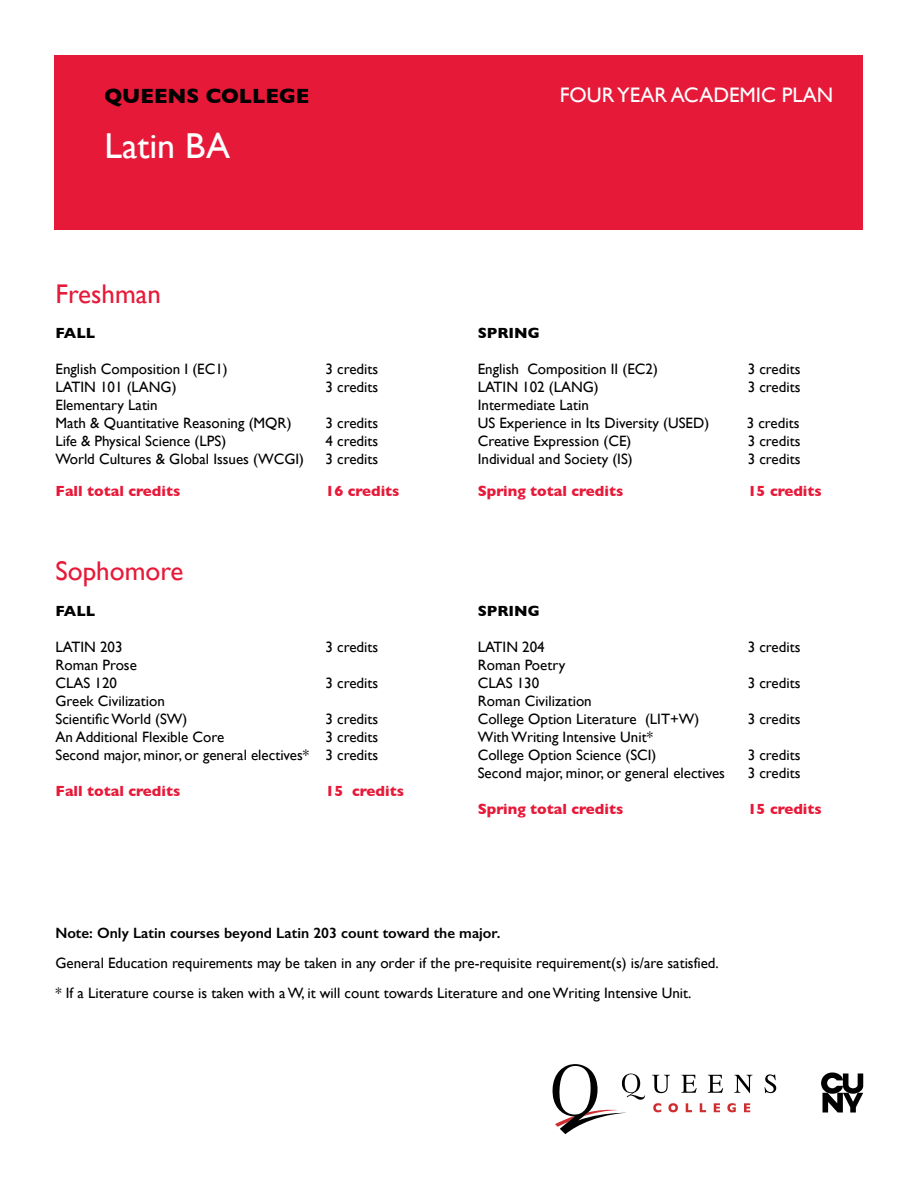
<style>
.page{position:relative;width:918px;height:1188px;background:#fff}
.page>*{position:absolute;margin:0;border:0;box-sizing:border-box;transform-origin:0 0}
.t1{font:36px "Gill Sans";color:#fff}
.t2{font:27px "Gill Sans";color:#e71939}
.t3{font:21px "Gill Sans";color:#fff}
.t4{font:700 21px "Gill Sans";color:#000}
.t5{font:15px/18px "Gill Sans";color:#000101}
.t6{font:15px/30px "Gill Sans";color:#000}
.t7{font:700 15px "Gill Sans";color:#e71939}
.t8{font:600 15px "Gill Sans";color:#000}
.t9{font:700 15px "Gill Sans";color:#000101}
</style>
<div class="page">
<div style="left:55px;top:55px;width:808px;height:175px;background:#e71939"></div>
<svg style="left:653px;top:1103px;width:8px;height:9px"></svg>
<svg style="left:668px;top:1103px;width:10px;height:9px"></svg>
<svg style="left:686px;top:1103px;width:6px;height:9px"></svg>
<svg style="left:700px;top:1103px;width:6px;height:9px"></svg>
<svg style="left:714px;top:1103px;width:6px;height:9px"></svg>
<svg style="left:727px;top:1103px;width:9px;height:9px"></svg>
<svg style="left:744px;top:1103px;width:6px;height:9px"></svg>
<svg style="left:652px;top:1075px;width:18px;height:18px"></svg>
<svg style="left:681px;top:1075px;width:16px;height:18px"></svg>
<svg style="left:708px;top:1075px;width:15px;height:18px"></svg>
<svg style="left:734px;top:1075px;width:19px;height:18px"></svg>
<svg style="left:765px;top:1074px;width:11px;height:19px"></svg>
<svg style="left:552px;top:1064px;width:93px;height:70px"></svg>
<svg style="left:821px;top:1073px;width:42px;height:40px"></svg>
<h3 class="t4" style="left:104px;top:79px;width:207px">QUEENS COLLEGE</h3>
<h1 class="t1" style="left:104px;top:125px;width:127px">Latin BA</h1>
<h3 class="t3" style="left:560px;top:82px;width:275px">FOUR YEAR ACADEMIC PLAN</h3>
<h2 class="t2" style="left:56px;top:278px;width:107px">Freshman</h2>
<p class="t9" style="left:56px;top:321px;width:41px">FALL</p>
<p class="t5" style="left:56px;top:359px;width:174px">English Composition I (EC1)</p>
<p class="t5" style="left:326px;top:359px;width:54px">3 credits</p>
<p class="t5" style="left:56px;top:377px;width:123px">LATIN 101 (LANG)</p>
<p class="t5" style="left:326px;top:377px;width:54px">3 credits</p>
<p class="t5" style="left:56px;top:395px;width:238px">Elementary Latin<br>Math &amp; Quantitative Reasoning (MQR)</p>
<p class="t5" style="left:326px;top:413px;width:54px">3 credits</p>
<p class="t9" style="left:478px;top:321px;width:64px">SPRING</p>
<p class="t5" style="left:478px;top:359px;width:182px">English Composition II (EC2)</p>
<p class="t5" style="left:748px;top:359px;width:54px">3 credits</p>
<p class="t5" style="left:478px;top:377px;width:123px">LATIN 102 (LANG)</p>
<p class="t5" style="left:748px;top:377px;width:54px">3 credits</p>
<p class="t5" style="left:478px;top:395px;width:233px">Intermediate Latin<br>US Experience in Its Diversity (USED)</p>
<p class="t5" style="left:747px;top:413px;width:54px">3 credits</p>
<p class="t5" style="left:56px;top:431px;width:172px">Life &amp; Physical Science (LPS)</p>
<p class="t5" style="left:326px;top:431px;width:54px">4 credits</p>
<p class="t5" style="left:56px;top:449px;width:250px">World Cultures &amp; Global Issues (WCGI)</p>
<p class="t5" style="left:326px;top:449px;width:54px">3 credits</p>
<p class="t7" style="left:56px;top:479px;width:126px">Fall total credits</p>
<p class="t7" style="left:326px;top:479px;width:76px">16 credits</p>
<p class="t5" style="left:478px;top:431px;width:155px">Creative Expression (CE)</p>
<p class="t5" style="left:748px;top:431px;width:54px">3 credits</p>
<p class="t5" style="left:478px;top:449px;width:157px">Individual and Society (IS)</p>
<p class="t5" style="left:748px;top:449px;width:54px">3 credits</p>
<p class="t7" style="left:478px;top:479px;width:147px">Spring total credits</p>
<p class="t7" style="left:748px;top:479px;width:76px">15 credits</p>
<h2 class="t2" style="left:56px;top:555px;width:129px">Sophomore</h2>
<p class="t9" style="left:56px;top:599px;width:41px">FALL</p>
<p class="t5" style="left:56px;top:638px;width:69px">LATIN 203</p>
<p class="t5" style="left:326px;top:638px;width:54px">3 credits</p>
<p class="t5" style="left:56px;top:656px;width:83px">Roman Prose<br>CLAS 120</p>
<p class="t5" style="left:326px;top:674px;width:54px">3 credits</p>
<p class="t9" style="left:478px;top:599px;width:64px">SPRING</p>
<p class="t5" style="left:478px;top:638px;width:69px">LATIN 204</p>
<p class="t5" style="left:748px;top:638px;width:54px">3 credits</p>
<p class="t5" style="left:478px;top:656px;width:89px">Roman Poetry<br>CLAS 130</p>
<p class="t5" style="left:748px;top:674px;width:54px">3 credits</p>
<p class="t5" style="left:56px;top:692px;width:133px">Greek Civilization<br>Scientific World (SW)</p>
<p class="t5" style="left:326px;top:710px;width:54px">3 credits</p>
<p class="t5" style="left:478px;top:692px;width:223px">Roman Civilization<br>College Option Literature (LIT+W)</p>
<p class="t5" style="left:748px;top:710px;width:54px">3 credits</p>
<p class="t5" style="left:56px;top:728px;width:324px;text-align:right">3 credits<br>Second major, minor, or general electives* 3 credits</p>
<p class="t7" style="left:56px;top:779px;width:126px">Fall total credits</p>
<p class="t7" style="left:326px;top:779px;width:80px">15 credits</p>
<p class="t5" style="left:56px;top:728px;width:170px">An Additional Flexible Core</p>
<p class="t5" style="left:478px;top:728px;width:180px">With Writing Intensive Unit*<br>College Option Science (SCI)</p>
<p class="t5" style="left:748px;top:746px;width:54px">3 credits</p>
<p class="t5" style="left:478px;top:764px;width:249px">Second major, minor, or general electives</p>
<p class="t5" style="left:748px;top:764px;width:54px">3 credits</p>
<p class="t7" style="left:478px;top:797px;width:147px">Spring total credits</p>
<p class="t7" style="left:748px;top:797px;width:76px">15 credits</p>
<p class="t8" style="left:55px;top:924px;width:447px">Note: Only Latin courses beyond Latin 203 count toward the major.</p>
<p class="t6" style="left:55px;top:948px;width:665px">General Education requirements may be taken in any order if the pre-requisite requirement(s) is/are satisfied. * If a Literature course is taken with a W, it will count towards Literature and one Writing Intensive Unit.</p>
</div>
